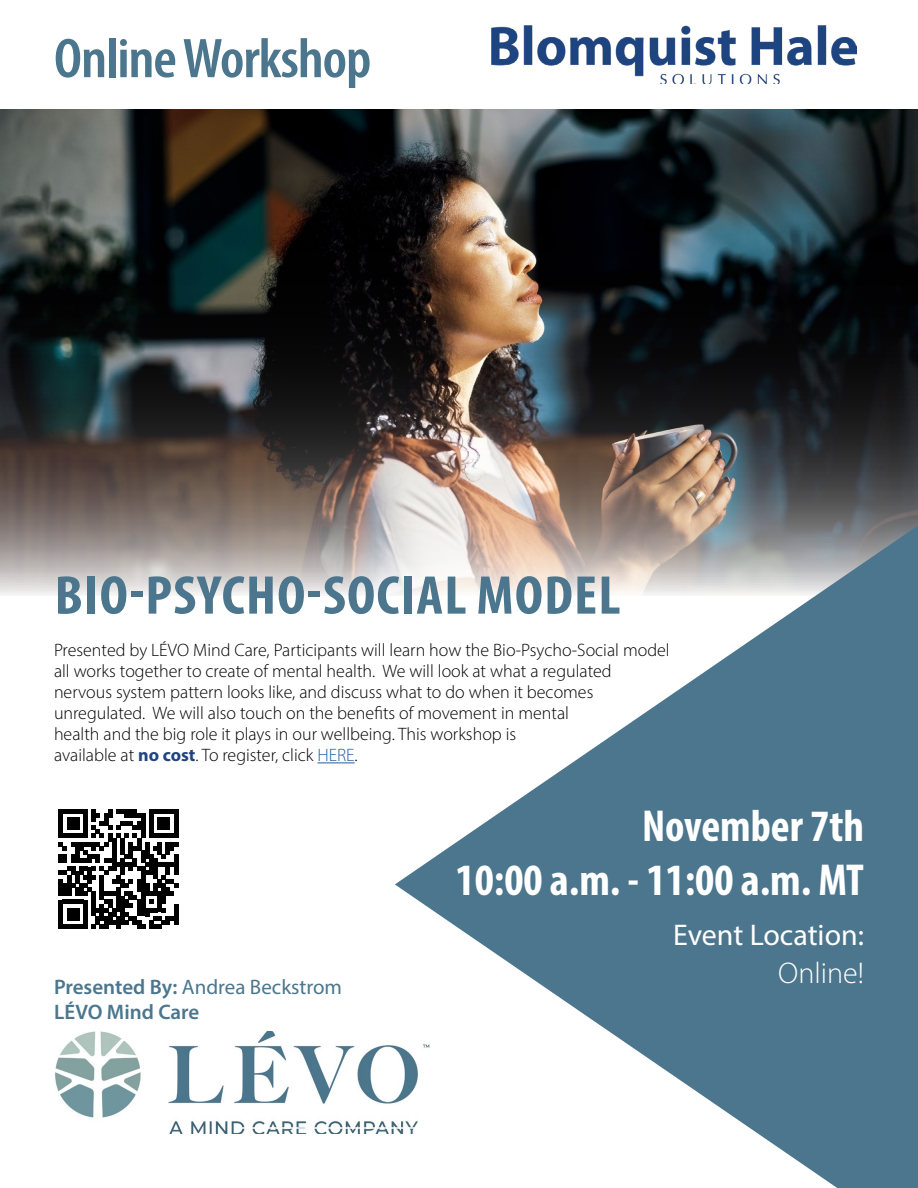
<style>
.page{position:relative;width:918px;height:1188px;background:#fff}
.page>*{position:absolute;margin:0;border:0;box-sizing:border-box;transform-origin:0 0}
.t1{font:600 condensed 56.4px "Myriad Pro";letter-spacing:-.02em;color:#4b768d;scale:1.06 1}
.t2{font:700 condensed 55.05px "Myriad Pro";letter-spacing:.02em;color:#4b768d;scale:1.06 1}
.t3{font:700 condensed 45px/54px "Myriad Pro";color:#fff;text-align:right}
.t4{font:30px "Myriad Pro";color:#fff}
.t5{font:300 30px "Myriad Pro";color:#fff}
.t6{font:600 21px/25.2px "Myriad Pro";color:#4b768d}
.t7{font:300 18px/21px "Myriad Pro";color:#000}
.s1{font-weight:700;color:#20447f}
.s2{color:#215e9e}
.s3{font-weight:400}
</style>
<div class="page">
<svg style="left:59px;top:809px;width:119px;height:120px"></svg>
<hr style="left:174px;top:904px;width:4px;height:20px;background:#000">
<img style="left:55px;top:1031px;width:340px;height:103px">
<img style="left:0;top:110px;width:918px;height:484px">
<svg style="left:236px;top:1126px;width:159px;height:8px"></svg>
<hr style="left:317px;top:762px;width:38px;height:1px;background:#215e9e">
<img style="left:491px;top:26px;width:366px;height:58px">
<svg style="left:395px;top:525px;width:523px;height:663px;fill:#4b768d"></svg>
<h1 class="t1" style="left:54px;top:24px;width:301px">Online Workshop</h1>
<h2 class="t2" style="left:55px;top:561px;width:535px">BIO-PSYCHO-SOCIAL MODEL</h2>
<p class="t7" style="left:54px;top:639px;width:617px">Presented by LÉVO Mind Care, Participants will learn how the Bio-Psycho-Social model all works together to create of mental health. We will look at what a regulated nervous system pattern looks like, and discuss what to do when it becomes unregulated. We will also touch on the benefits of movement in mental<br>health and the big role it plays in our wellbeing. This workshop is<br>available at <span class="s1">no cost</span>. To register, click <span class="s2">HERE</span>.</p>
<p class="t6" style="left:54px;top:974px;width:290px">Presented By: <span class="s3">Andrea Beckstrom<br></span>LÉVO Mind Care</p>
<h3 class="t3" style="left:456px;top:798px;width:410px">November 7th<br>10:00 a.m. - 11:00 a.m. MT</h3>
<h3 class="t4" style="left:673px;top:917px;width:192px">Event Location:</h3>
<h3 class="t5" style="left:778px;top:955px;width:87px">Online!</h3>
</div>
